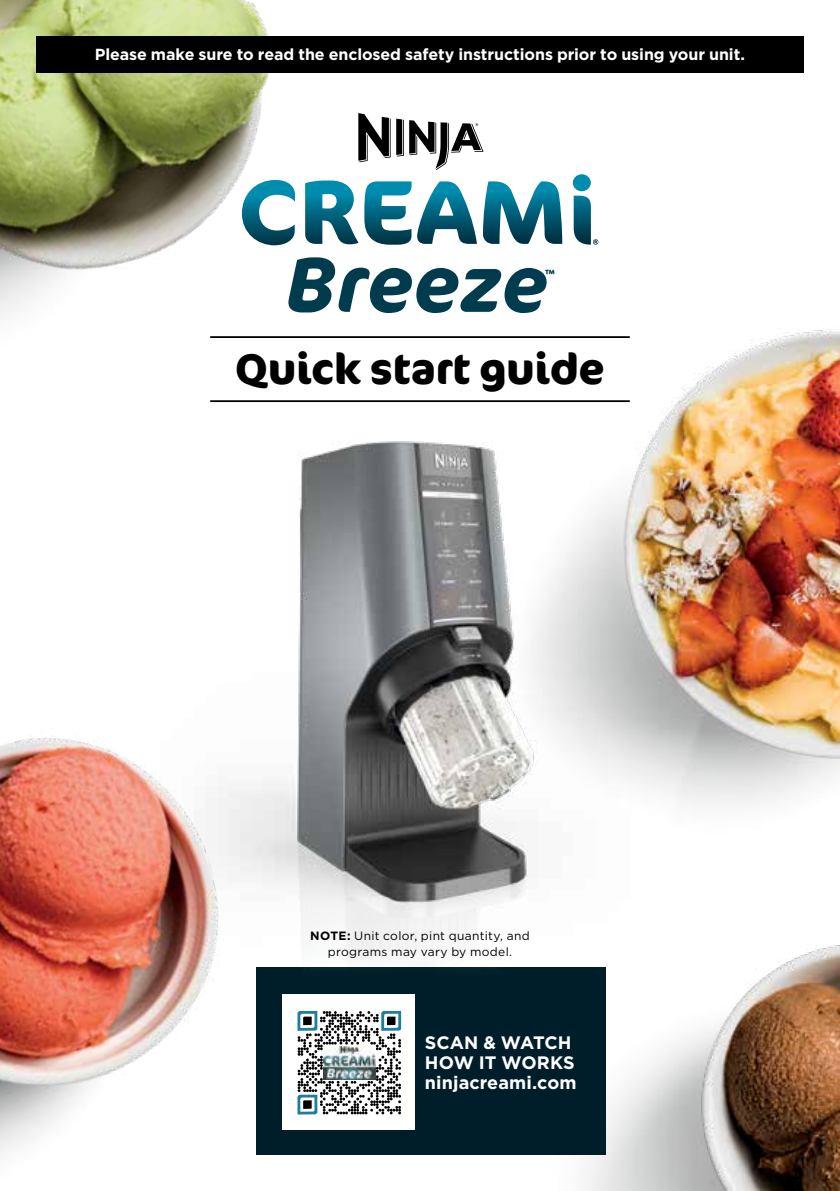
<style>
.page{position:relative;width:840px;height:1191px;background:#fff}
.page>*{position:absolute;margin:0;border:0;box-sizing:border-box;transform-origin:0 0}
.t1{font:italic 700 77.8px "Cocon Pro";letter-spacing:-.01em;color:#003b4e}
.t2{font:700 42.8px "Cocon Pro";letter-spacing:-.005em;color:#000}
.t3{font:700 18px/20px "Gotham";letter-spacing:.005em;color:#fff}
.t4{font:700 16px "Gotham";letter-spacing:-.005em;color:#fff}
.t5{font:12px/16px "Gotham";letter-spacing:.025em;color:#000;text-align:center}
.t6{font:12px "Cocon Pro";color:#003b4e}
.s1{font-weight:700}
</style>
<div class="page">
<img style="left:487px;top:329px;width:352px;height:476px">
<hr style="left:210px;top:336px;width:419px;height:2px;background:#000">
<hr style="left:210px;top:400px;width:419px;height:2px;background:#000">
<img style="left:0;top:0;width:349px;height:288px">
<img style="left:692px;top:945px;width:147px;height:246px">
<div style="left:36px;top:36px;width:767px;height:36px;background:#000"></div>
<div style="left:256px;top:967px;width:350px;height:188px;background:#001e29"></div>
<div style="left:282px;top:994px;width:133px;height:135px;background:#fff"></div>
<svg style="left:297px;top:1011px;width:104px;height:103px"></svg>
<svg style="left:364px;top:181px;width:47px;height:64px"></svg>
<svg style="left:305px;top:180px;width:53px;height:64px"></svg>
<svg style="left:242px;top:180px;width:53px;height:65px"></svg>
<svg style="left:572px;top:174px;width:18px;height:17px"></svg>
<svg style="left:417px;top:181px;width:59px;height:63px"></svg>
<svg style="left:483px;top:181px;width:79px;height:63px"></svg>
<svg style="left:573px;top:196px;width:25px;height:49px"></svg>
<svg style="left:358px;top:113px;width:32px;height:49px"></svg>
<svg style="left:396px;top:119px;width:7px;height:38px"></svg>
<svg style="left:409px;top:120px;width:74px;height:50px"></svg>
<img style="left:292px;top:420px;width:383px;height:540px">
<img style="left:0;top:737px;width:292px;height:417px">
<p class="t4" style="left:95px;top:44px;width:651px">Please make sure to read the enclosed safety instructions prior to using your unit.</p>
<h1 class="t1" style="left:286px;top:228px;width:263px">Breeze</h1>
<p class="t6" style="left:545px;top:266px;width:11px">™</p>
<h2 class="t2" style="left:235px;top:339px;width:371px">Quick start guide</h2>
<p class="t5" style="left:310px;top:927px;width:221px"><span class="s1">NOTE:</span> Unit color, pint quantity, and programs may vary by model.</p>
<p class="t3" style="left:424px;top:1032px;width:153px">SCAN &amp; WATCH<br>HOW IT WORKS ninjacreami.com</p>
</div>
